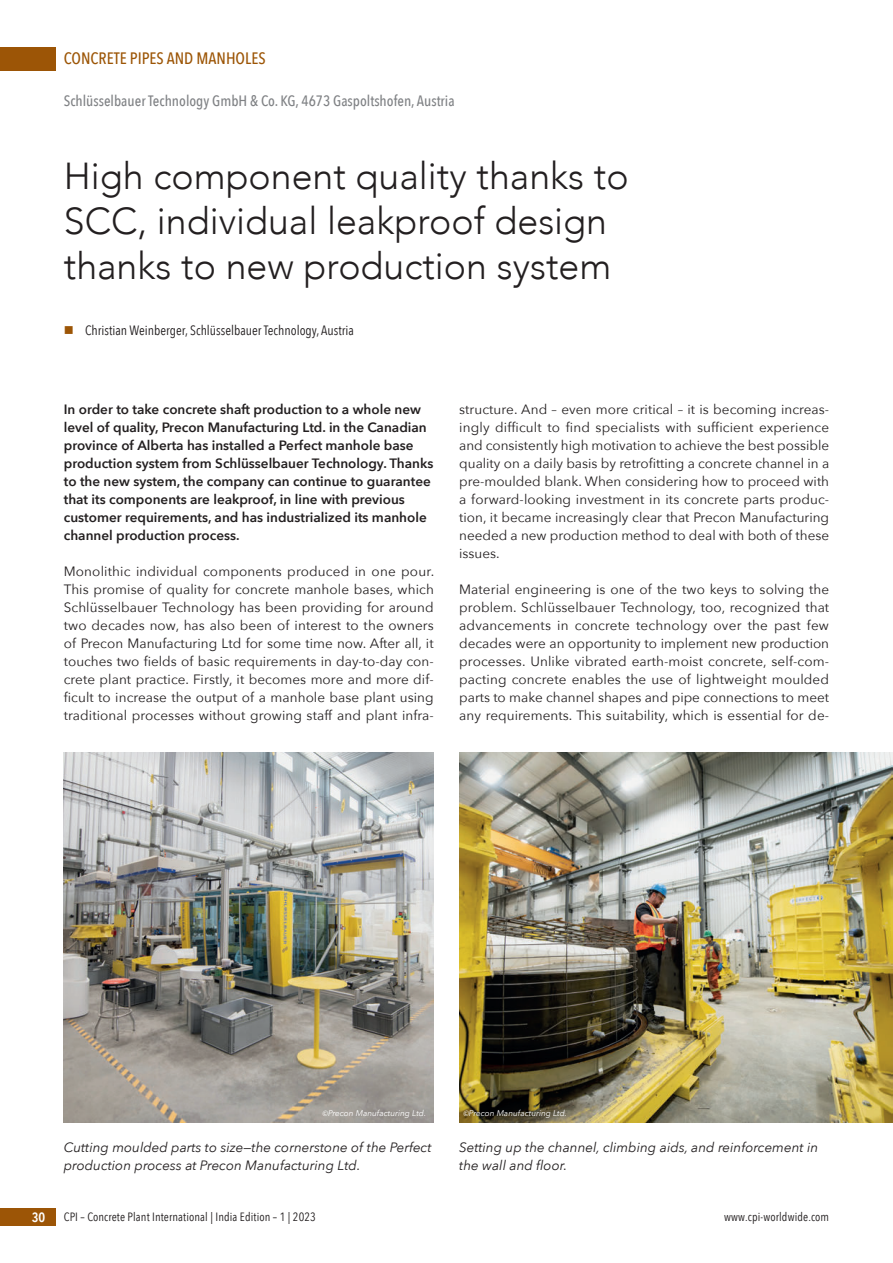
<style>
.page{position:relative;width:893px;height:1263px;background:#fff}
.page>*{position:absolute;margin:0;border:0;box-sizing:border-box;transform-origin:0 0}
.t1{font:300 37.5px/45px "Avenir";color:#231f20}
.t2{font:500 16.5px "Avenir Next Condensed";color:#9c5506}
.t3{font:500 15px "Avenir Next Condensed";color:#808285}
.t4{font:13.5px/18px "Avenir Next";letter-spacing:.005em;color:#231f20;text-align:justify}
.t5{font:600 13.5px/18px "Avenir Next";color:#231f20}
.t6{font:italic 13.5px/18px "Avenir Next";color:#231f20}
.t7{font:13.5px "Avenir Next Condensed";color:#231f20}
.t8{font:600 13.5px "Avenir Next Condensed";color:#fff}
.t9{font:12px "Avenir Next Condensed";letter-spacing:.01em;color:#231f20}
.t10{font:italic 8.25px "Avenir Next";color:#fff}
.s1{color:#9c5506}
.s2{font-family:"Source Sans Pro"}
</style>
<div class="page">
<div style="left:0;top:47px;width:55px;height:23px;background:#9c5506"></div>
<div style="left:0;top:1208px;width:55px;height:18px;background:#9c5506"></div>
<img style="left:64px;top:753px;width:370px;height:369px">
<img style="left:459px;top:753px;width:434px;height:369px">
<p class="t2" style="left:64px;top:49px;width:203px">CONCRETE PIPES AND MANHOLES</p>
<p class="t3" style="left:64px;top:92px;width:392px">Schlüsselbauer Technology GmbH &amp; Co. KG, 4673 Gaspoltshofen, Austria</p>
<h1 class="t1" style="left:64px;top:153px;width:566px">High component quality thanks to<br>SCC, individual leakproof design thanks to new production system</h1>
<p class="t7" style="left:64px;top:319px;width:292px"><span class="s1">■</span> Christian Weinberger, Schlüsselbauer Technology, Austria</p>
<p class="t5" style="left:64px;top:400px;width:371px">In order to take concrete shaft production to a whole new level of quality, Precon Manufacturing Ltd. in the Canadian province of Alberta has installed a Perfect manhole base production system from Schlüsselbauer Technology. Thanks to the new system, the company can continue to guarantee that its components are leakproof, in line with previous customer requirements, and has industrialized its manhole channel production process.</p>
<p class="t4" style="left:64px;top:562px;width:372px">Monolithic individual components produced in one pour.<br>This promise of quality for concrete manhole bases, which Schlüsselbauer Technology has been providing for around two decades now, has also been of interest to the owners of Precon Manufacturing Ltd for some time now. After all, it touches two fields of basic requirements in day-to-day con&shy;crete plant practice. Firstly, it becomes more and more dif&shy;ficult to increase the output of a manhole base plant using traditional processes without growing staff and plant infra-</p>
<p class="t4" style="left:459px;top:400px;width:372px">structure. And – even more critical – it is becoming increas&shy;ingly difficult to find specialists with sufficient experience and consistently high motivation to achieve the best possible quality on a daily basis by retrofitting a concrete channel in a pre-moulded blank. When considering how to proceed with a forward-looking investment in its concrete parts produc&shy;tion, it became increasingly clear that Precon Manufacturing needed a new production method to deal with both of these issues.</p>
<p class="t4" style="left:459px;top:580px;width:372px">Material engineering is one of the two keys to solving the problem. Schlüsselbauer Technology, too, recognized that advancements in concrete technology over the past few decades were an opportunity to implement new production processes. Unlike vibrated earth-moist concrete, self-com&shy;pacting concrete enables the use of lightweight moulded parts to make channel shapes and pipe connections to meet any requirements. This suitability, which is essential for de-</p>
<p class="t10" style="left:323px;top:1106px;width:105px"><span class="s2">©</span>Precon Manufacturing Ltd.</p>
<p class="t10" style="left:463px;top:1106px;width:105px"><span class="s2">©</span>Precon Manufacturing Ltd.</p>
<p class="t6" style="left:64px;top:1138px;width:369px">Cutting moulded parts to size—the cornerstone of the Perfect production process at Precon Manufacturing Ltd.</p>
<p class="t6" style="left:459px;top:1138px;width:360px">Setting up the channel, climbing aids, and reinforcement in the wall and floor.</p>
<p class="t8" style="left:32px;top:1206px;width:15px">30</p>
<p class="t9" style="left:64px;top:1207px;width:254px">CPI – Concrete Plant International | India Edition – 1 | 2023</p>
<p class="t9" style="left:724px;top:1207px;width:107px">www.cpi-worldwide.com</p>
</div>
